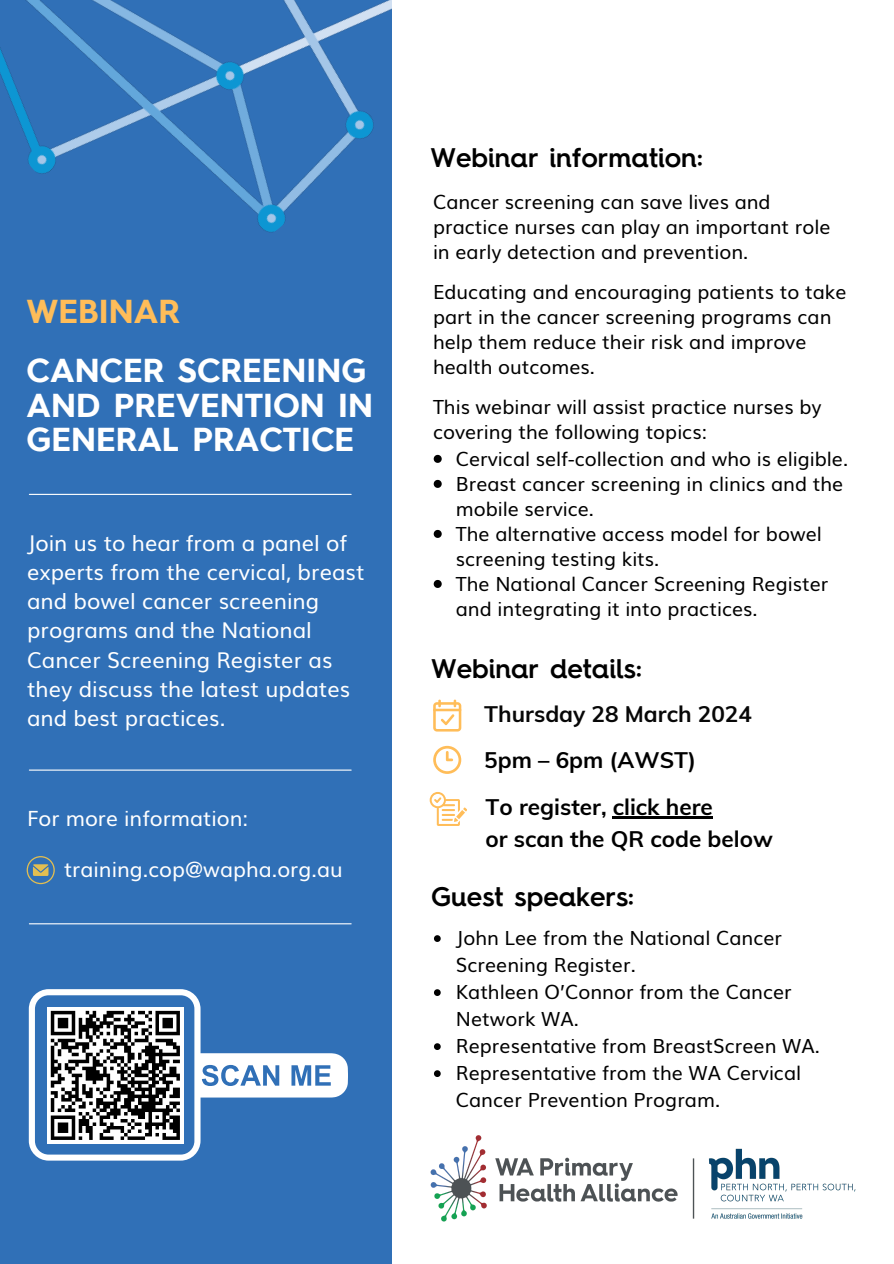
<style>
.page{position:relative;width:894px;height:1264px;background:#fff}
.page>*{position:absolute;margin:0;border:0;box-sizing:border-box;transform-origin:0 0}
.t1{font:700 33px/58.5px "Hurme Geometric Sans 4 W00";color:#fff}
.t2{font:600 27px "Hurme Geometric Sans 4";color:#000}
.t3{font:700 22.5px/31.5px "Muli";color:#000}
.t4{font:700 22.5px "Muli";color:#070707}
.t5{font:21.75px/29.2px "Muli";color:#fff}
.t6{font:21px "Muli";color:#fff}
.t7{font:19.5px/25px "Muli";color:#000}
.s1{color:#ffbd59}
</style>
<div class="page">
<div style="left:0;top:0;width:893px;height:1263px;background:#3070b7"></div>
<div style="left:392px;top:0;width:501px;height:1263px;background:#fff"></div>
<img style="left:430px;top:1135px;width:426px;height:87px">
<img style="left:0;top:0;width:392px;height:233px">
<svg style="left:27px;top:856px;width:28px;height:28px"></svg>
<hr style="left:29px;top:769px;width:322px;height:1px;background:#fff">
<hr style="left:29px;top:923px;width:322px;height:1px;background:#fff">
<hr style="left:612px;top:816px;width:100px;height:2px;background:#000">
<svg style="left:433px;top:699px;width:28px;height:32px"></svg>
<svg style="left:433px;top:745px;width:28px;height:29px"></svg>
<svg style="left:429px;top:792px;width:37px;height:33px"></svg>
<hr style="left:29px;top:494px;width:322px;height:1px;background:#fff">
<svg style="left:434px;top:935px;width:6px;height:6px"></svg>
<svg style="left:434px;top:989px;width:6px;height:6px"></svg>
<svg style="left:434px;top:1043px;width:6px;height:6px"></svg>
<svg style="left:434px;top:1070px;width:6px;height:6px"></svg>
<svg style="left:433px;top:455px;width:8px;height:8px"></svg>
<svg style="left:433px;top:480px;width:8px;height:8px"></svg>
<svg style="left:433px;top:530px;width:8px;height:8px"></svg>
<svg style="left:433px;top:580px;width:8px;height:8px"></svg>
<svg style="left:29px;top:989px;width:318px;height:171px"></svg>
<p class="t1" style="left:27px;top:282px;width:341px"><span class="s1">WEBINAR<br></span>CANCER SCREENING</p>
<p class="t1" style="left:27px;top:387px;width:348px;line-height:34.8px">AND PREVENTION IN<br>GENERAL PRACTICE</p>
<p class="t5" style="left:27px;top:526px;width:339px">Join us to hear from a panel of experts from the cervical, breast and bowel cancer screening programs and the National<br>Cancer Screening Register as they discuss the latest updates and best practices.</p>
<p class="t6" style="left:27px;top:801px;width:222px">For more information:</p>
<h2 class="t6" style="left:64px;top:852px;width:280px">training.cop@wapha.org.au</h2>
<p class="t2" style="left:430px;top:146px;width:273px">Webinar information:</p>
<h3 class="t7" style="left:433px;top:188px;width:399px">Cancer screening can save lives and practice nurses can play an important role in early detection and prevention.</h3>
<h2 class="t7" style="left:433px;top:278px;width:415px">Educating and encouraging patients to take part in the cancer screening programs can help them reduce their risk and improve health outcomes.</h2>
<p class="t7" style="left:433px;top:393px;width:390px">This webinar will assist practice nurses by covering the following topics:</p>
<p class="t7" style="left:455px;top:445px;width:394px">Cervical self-collection and who is eligible.</p>
<p class="t7" style="left:455px;top:470px;width:389px">Breast cancer screening in clinics and the mobile service.</p>
<p class="t7" style="left:455px;top:520px;width:367px">The alternative access model for bowel screening testing kits.</p>
<p class="t7" style="left:455px;top:570px;width:374px">The National Cancer Screening Register and integrating it into practices.</p>
<p class="t2" style="left:431px;top:657px;width:212px">Webinar details:</p>
<p class="t4" style="left:484px;top:699px;width:269px">Thursday 28 March 2024</p>
<p class="t3" style="left:484px;top:743px;width:213px">5pm – 6pm (AWST)</p>
<p class="t3" style="left:485px;top:791px;width:289px">To register, click here<br>or scan the QR code below</p>
<h2 class="t2" style="left:431px;top:885px;width:204px">Guest speakers:</h2>
<p class="t7" style="left:455px;top:923px;width:328px;line-height:27px">John Lee from the National Cancer<br>Screening Register.</p>
<h3 class="t7" style="left:455px;top:977px;width:337px;line-height:27px">Kathleen O’Connor from the Cancer<br>Network WA.</h3>
<p class="t7" style="left:455px;top:1032px;width:365px">Representative from BreastScreen WA.</p>
<h3 class="t7" style="left:455px;top:1058px;width:347px;line-height:27px">Representative from the WA Cervical<br>Cancer Prevention Program.</h3>
</div>
